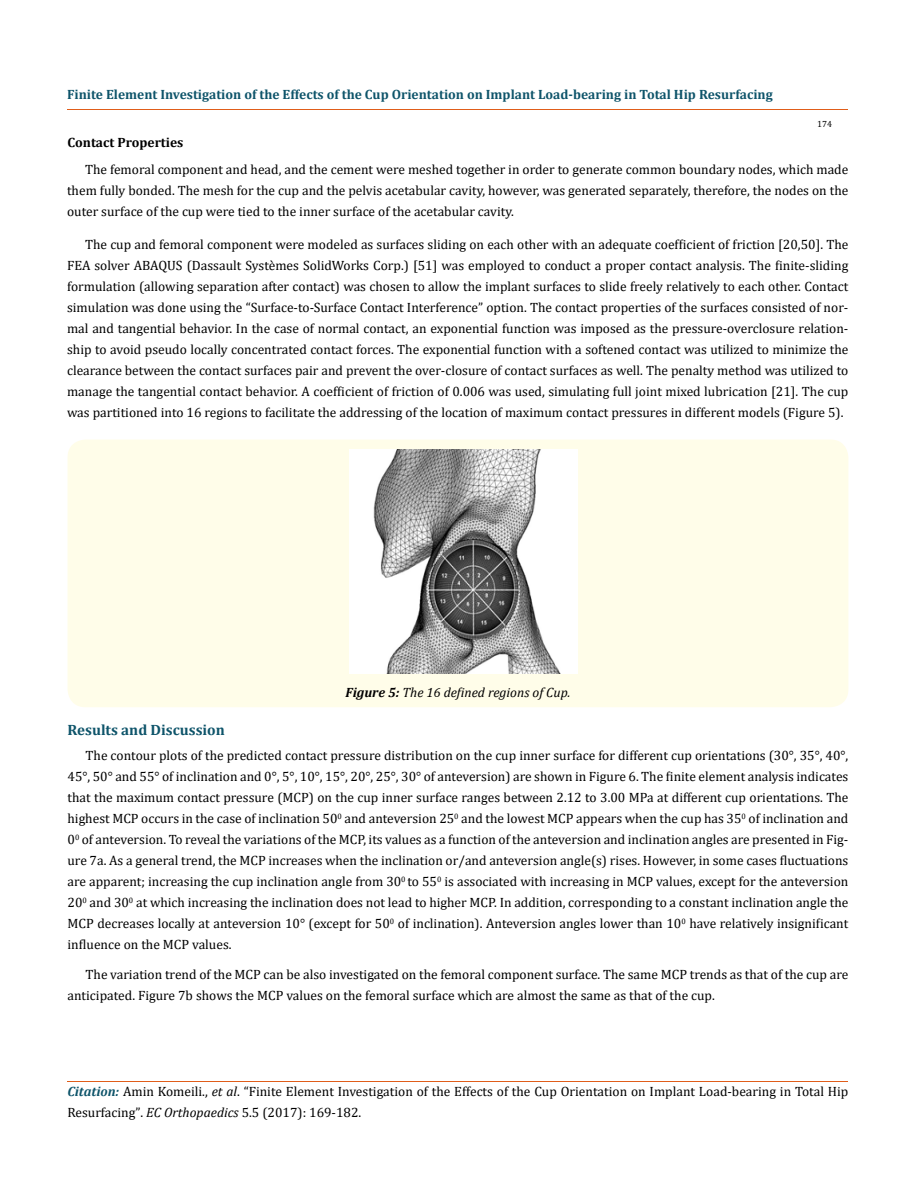
<style>
.page{position:relative;width:917px;height:1190px;background:#fff}
.page>*{position:absolute;margin:0;border:0;box-sizing:border-box;transform-origin:0 0}
.t1{font:700 15px "Cambria";color:#0e546a}
.t2{font:13.5px/21px "Cambria";color:#000;text-align:justify}
.t3{font:700 13.5px "Cambria";color:#0e546a}
.t4{font:italic 13.5px "Cambria";color:#000}
.t5{font:700 13.5px "Cambria";color:#000}
.t6{font:9px "Cambria";color:#000}
.s1{font-weight:700}
.s2{font-weight:700;font-style:italic;color:#0e546a}
.s3{font-style:italic}
.s4{font-size:13.35px}
</style>
<div class="page">
<hr style="left:68px;top:1081px;width:780px;height:1px;background:#e05d1a">
<div style="left:68px;top:439px;width:780px;height:268px;background:#fffde9;border-radius:18px"></div>
<img style="left:350px;top:449px;width:227px;height:224px">
<p class="t3" style="left:67px;top:85px;width:707px">Finite Element Investigation of the Effects of the Cup Orientation on Implant Load-bearing in Total Hip Resurfacing</p>
<p class="t6" style="left:817px;top:119px;width:16px">174</p>
<p class="t5" style="left:68px;top:133px;width:117px">Contact Properties</p>
<p class="t2" style="left:67px;top:159px;width:782px;text-indent:18px">The femoral component and head, and the cement were meshed together in order to generate common boundary nodes, which made them fully bonded. The mesh for the cup and the pelvis acetabular cavity, however, was generated separately, therefore, the nodes on the outer surface of the cup were tied to the inner surface of the acetabular cavity.</p>
<p class="t2" style="left:67px;top:234px;width:782px;text-indent:18px">The cup and femoral component were modeled as surfaces sliding on each other with an adequate coefficient of friction [20,50]. The FEA solver ABAQUS (Dassault Systèmes SolidWorks Corp.) [51] was employed to conduct a proper contact analysis. The finite-sliding formulation (allowing separation after contact) was chosen to allow the implant surfaces to slide freely relatively to each other. Contact simulation was done using the “Surface-to-Surface Contact Interference” option. The contact properties of the surfaces consisted of nor&shy;mal and tangential behavior. In the case of normal contact, an exponential function was imposed as the pressure-overclosure relation&shy;ship to avoid pseudo locally concentrated contact forces. The exponential function with a softened contact was utilized to minimize the clearance between the contact surfaces pair and prevent the over-closure of contact surfaces as well. The penalty method was utilized to manage the tangential contact behavior. A coefficient of friction of 0.006 was used, simulating full joint mixed lubrication [21]. The cup was partitioned into 16 regions to facilitate the addressing of the location of maximum contact pressures in different models (Figure 5).</p>
<p class="t4" style="left:345px;top:683px;width:226px"><span class="s1">Figure 5:</span> The 16 defined regions of Cup.</p>
<p class="t1" style="left:68px;top:719px;width:159px">Results and Discussion</p>
<p class="t2" style="left:67px;top:745px;width:782px;text-indent:18px">The contour plots of the predicted contact pressure distribution on the cup inner surface for different cup orientations (30°, 35°, 40°, 45°, 50° and 55° of inclination and 0°, 5°, 10°, 15°, 20°, 25°, 30° of anteversion) are shown in Figure 6. The finite element analysis indicates that the maximum contact pressure (MCP) on the cup inner surface ranges between 2.12 to 3.00 MPa at different cup orientations. The highest MCP occurs in the case of inclination 50<sup>0</sup> and anteversion 25<sup>0</sup> and the lowest MCP appears when the cup has 35<sup>0</sup> of inclination and 0<sup>0</sup> of anteversion. To reveal the variations of the MCP, its values as a function of the anteversion and inclination angles are presented in Fig&shy;ure 7a. As a general trend, the MCP increases when the inclination or/and anteversion angle(s) rises. However, in some cases fluctuations are apparent; increasing the cup inclination angle from 30<sup>0</sup> to 55<sup>0</sup> is associated with increasing in MCP values, except for the anteversion 20<sup>0</sup> and 30<sup>0</sup> at which increasing the inclination does not lead to higher MCP. In addition, corresponding to a constant inclination angle the MCP decreases locally at anteversion 10° (except for 50<sup>0</sup> of inclination). Anteversion angles lower than 10<sup>0</sup> have relatively insignificant influence on the MCP values.</p>
<p class="t2" style="left:67px;top:963px;width:782px;text-indent:18px">The variation trend of the MCP can be also investigated on the femoral component surface. The same MCP trends as that of the cup are anticipated. Figure 7b shows the MCP values on the femoral surface which are almost the same as that of the cup.</p>
<p class="t2" style="left:67px;top:1081px;width:782px"><span class="s2">Citation:</span> Amin Komeili., <span class="s3">et al</span>. “Finite Element Investigation of the Effects of the Cup Orientation on Implant Load-bearing in Total Hip<br>Resurfacing”<span class="s4">.</span> <span class="s3">EC Orthopaedics</span> <span class="s4">5</span>.5 (2017): 169-182.</p>
</div>
